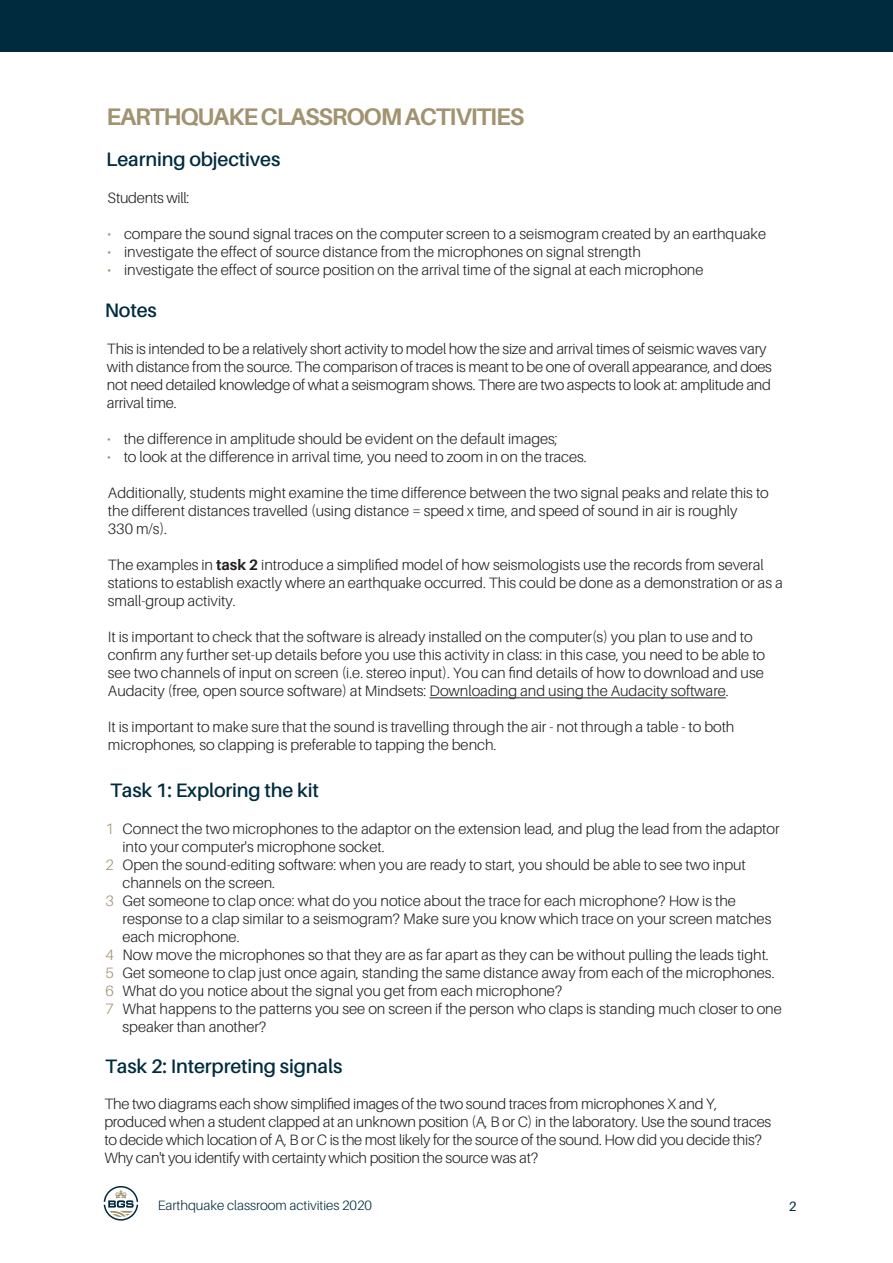
<style>
.page{position:relative;width:893px;height:1263px;background:#fff}
.page>*{position:absolute;margin:0;border:0;box-sizing:border-box;transform-origin:0 0}
.t1{font:700 24px "Aileron";letter-spacing:-.05em;color:#a19370}
.t2{font:600 19.5px "Aileron";letter-spacing:-.01em;color:#002b3e}
.t3{font:300 15px/18px "Aileron";color:#231f20}
.t4{font:300 15px/18px "Aileron";color:#a19370;text-align:justify}
.t5{font:300 13.5px "Aileron";letter-spacing:-.005em;color:#002b3e}
.t6{font:13.5px "Aileron";color:#002b3e}
.s1{color:#a19370}
.s2{font-weight:700}
</style>
<div class="page">
<div style="left:0;top:0;width:893px;height:51px;background:#002b3e"></div>
<svg style="left:104px;top:1186px;width:34px;height:34px"></svg>
<hr style="left:430px;top:697px;width:296px;height:1px;background:#231f20">
<h1 class="t1" style="left:107px;top:104px;width:419px">EARTHQUAKE CLASSROOM ACTIVITIES</h1>
<h2 class="t2" style="left:106px;top:149px;width:176px">Learning objectives</h2>
<p class="t3" style="left:108px;top:189px;width:83px">Students will:</p>
<p class="t3" style="left:124px;top:225px;width:644px">compare the sound signal traces on the computer screen to a seismogram created by an earthquake investigate the effect of source distance from the microphones on signal strength<br>investigate the effect of source position on the arrival time of the signal at each microphone</p>
<p class="t4" style="left:107px;top:225px;width:6px">• • •</p>
<h2 class="t2" style="left:105px;top:300px;width:54px">Notes</h2>
<p class="t3" style="left:107px;top:340px;width:667px">This is intended to be a relatively short activity to model how the size and arrival times of seismic waves vary with distance from the source. The comparison of traces is meant to be one of overall appearance, and does not need detailed knowledge of what a seismogram shows. There are two aspects to look at: amplitude and arrival time.</p>
<p class="t3" style="left:107px;top:430px;width:453px"><span class="s1">•</span> the difference in amplitude should be evident on the default images;</p>
<p class="t3" style="left:107px;top:448px;width:482px"><span class="s1">•</span> to look at the difference in arrival time, you need to zoom in on the traces.</p>
<p class="t3" style="left:108px;top:484px;width:662px">Additionally, students might examine the time difference between the two signal peaks and relate this to the different distances travelled (using distance = speed x time, and speed of sound in air is roughly<br>330 m/s).</p>
<p class="t3" style="left:108px;top:556px;width:676px">The examples in <span class="s2">task 2</span> introduce a simplified model of how seismologists use the records from several stations to establish exactly where an earthquake occurred. This could be done as a demonstration or as a small-group activity.</p>
<p class="t3" style="left:108px;top:628px;width:659px">It is important to check that the software is already installed on the computer(s) you plan to use and to confirm any further set-up details before you use this activity in class: in this case, you need to be able to see two channels of input on screen (i.e. stereo input). You can find details of how to download and use Audacity (free, open source software) at Mindsets: Downloading and using the Audacity software.</p>
<p class="t3" style="left:108px;top:718px;width:628px">It is important to make sure that the sound is travelling through the air - not through a table - to both microphones, so clapping is preferable to tapping the bench.</p>
<h2 class="t2" style="left:110px;top:780px;width:211px">Task 1: Exploring the kit</h2>
<p class="t4" style="left:106px;top:820px;width:10px">1</p>
<p class="t4" style="left:106px;top:856px;width:10px">2</p>
<p class="t4" style="left:106px;top:892px;width:10px">3</p>
<p class="t4" style="left:106px;top:945px;width:10px">4</p>
<p class="t4" style="left:106px;top:964px;width:10px">5</p>
<p class="t4" style="left:106px;top:982px;width:10px">6</p>
<p class="t4" style="left:106px;top:1000px;width:10px">7</p>
<p class="t3" style="left:123px;top:820px;width:661px">Connect the two microphones to the adaptor on the extension lead, and plug the lead from the adaptor into your computer's microphone socket.<br>Open the sound-editing software: when you are ready to start, you should be able to see two input channels on the screen.<br>Get someone to clap once: what do you notice about the trace for each microphone? How is the response to a clap similar to a seismogram? Make sure you know which trace on your screen matches each microphone.<br>Now move the microphones so that they are as far apart as they can be without pulling the leads tight.<br>Get someone to clap just once again, standing the same distance away from each of the microphones.<br>What do you notice about the signal you get from each microphone?<br>What happens to the patterns you see on screen if the person who claps is standing much closer to one speaker than another?</p>
<h2 class="t2" style="left:105px;top:1055px;width:239px">Task 2: Interpreting signals</h2>
<p class="t3" style="left:104px;top:1095px;width:668px">The two diagrams each show simplified images of the two sound traces from microphones X and Y, produced when a student clapped at an unknown position (A, B or C) in the laboratory. Use the sound traces to decide which location of A, B or C is the most likely for the source of the sound. How did you decide this?<br>Why can't you identify with certainty which position the source was at?</p>
<p class="t5" style="left:158px;top:1197px;width:216px">Earthquake classroom activities 2020</p>
<p class="t6" style="left:789px;top:1199px;width:9px">2</p>
</div>
